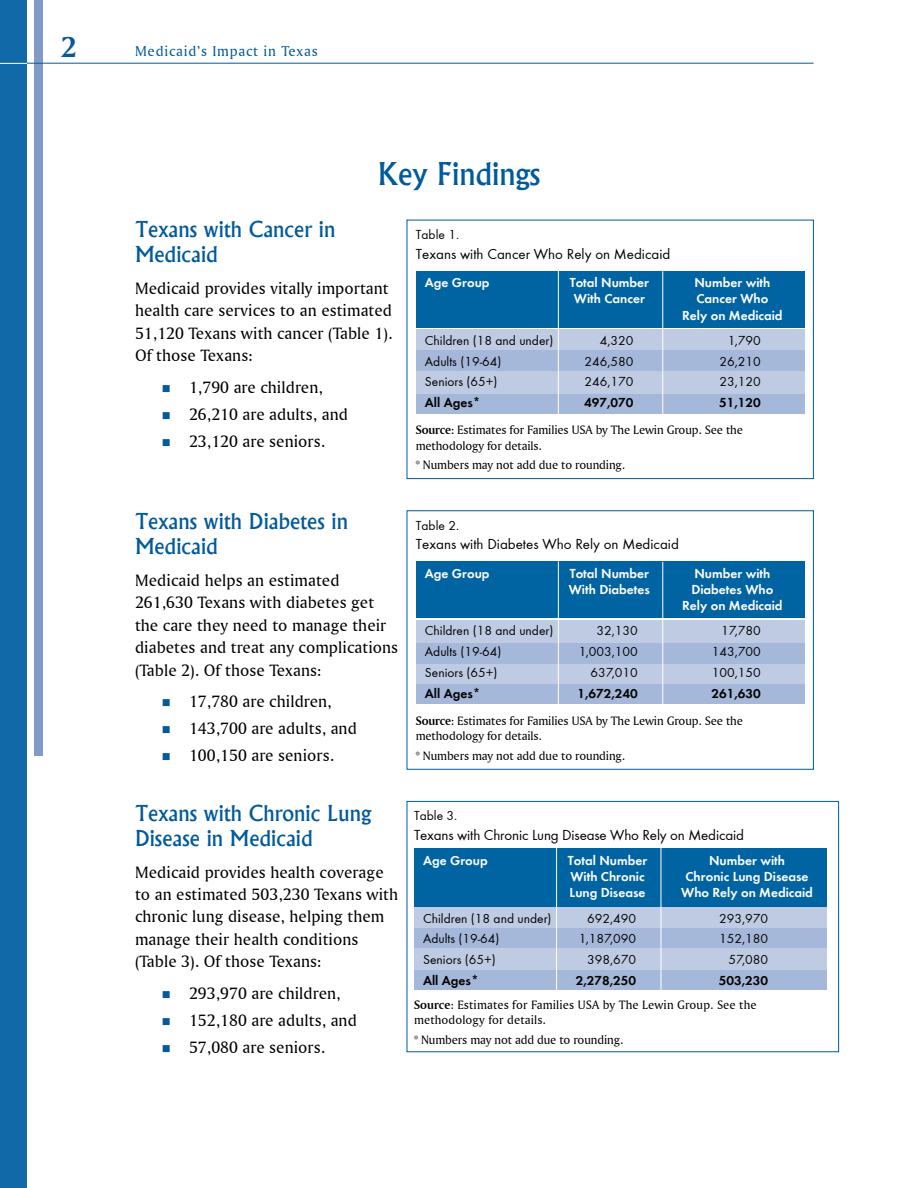
<style>
.page{position:relative;width:918px;height:1188px;background:#fff}
.page>*{position:absolute;margin:0;border:0;box-sizing:border-box;transform-origin:0 0}
.t1{font:500 30px "Albertus";color:#005a9c}
.t2{font:30px "Amerigo BT Bold A";color:#005a9c}
.t3{font:500 21px/25.2px "Albertus";letter-spacing:.005em;color:#005a9c}
.t4{font:17.25px/22.5px "Amerigo BT Roman A";letter-spacing:.005em;color:#000}
.t5{font:15px "Function";color:#000}
.t6{font:15px "Amerigo BT Roman A";letter-spacing:.05em;color:#005a9c}
.t7{font:13.5px "Function";color:#000}
.t8{font:700 13.5px/16.2px "Function";color:#fff;text-align:center}
.t9{font:700 13.5px "Function";color:#000}
.t10{font:12.75px/15.3px "Amerigo BT Roman A";letter-spacing:-.01em;color:#000}
.t11{font:12.75px/15.3px "Amerigo BT Roman A";letter-spacing:.01em;color:#000}
.s1{font-family:"Amerigo BT Bold A"}
</style>
<div class="page">
<div style="left:34px;top:0;width:10px;height:756px;background:#809bc6"></div>
<div style="left:0;top:0;width:27px;height:1188px;background:#1169a7"></div>
<svg style="left:0;top:63px;width:27px;height:1px"></svg>
<hr style="left:27px;top:63px;width:787px;height:1px;background:#005a9c">
<div style="left:416px;top:620px;width:388px;height:82px;background:#bfcbe3"></div>
<div style="left:416px;top:561px;width:388px;height:57px;background:#0064a3"></div>
<div style="left:416px;top:643px;width:388px;height:20px;background:#a5b8d9"></div>
<div style="left:416px;top:685px;width:388px;height:19px;background:#a5b8d9"></div>
<hr style="left:558px;top:561px;width:1px;height:154px;background:#fff">
<hr style="left:662px;top:562px;width:1px;height:156px;background:#fff">
<div style="left:414px;top:907px;width:412px;height:79px;background:#bfcbe3"></div>
<div style="left:414px;top:848px;width:412px;height:59px;background:#0064a3"></div>
<div style="left:414px;top:929px;width:412px;height:19px;background:#a5b8d9"></div>
<div style="left:414px;top:970px;width:412px;height:20px;background:#a5b8d9"></div>
<hr style="left:556px;top:845px;width:1px;height:154px;background:#fff">
<hr style="left:661px;top:846px;width:1px;height:156px;background:#fff">
<div style="left:407px;top:801px;width:432px;height:251px;border:1px solid #005a9c"></div>
<div style="left:416px;top:329px;width:388px;height:83px;background:#bfcbe3"></div>
<div style="left:416px;top:271px;width:388px;height:57px;background:#0064a3"></div>
<div style="left:416px;top:351px;width:388px;height:20px;background:#a5b8d9"></div>
<div style="left:416px;top:394px;width:388px;height:19px;background:#a5b8d9"></div>
<hr style="left:558px;top:271px;width:1px;height:154px;background:#fff">
<hr style="left:662px;top:271px;width:1px;height:156px;background:#fff">
<div style="left:407px;top:220px;width:407px;height:259px;border:1px solid #005a9c"></div>
<h1 class="t2" style="left:61px;top:29px;width:17px">2</h1>
<p class="t6" style="left:135px;top:42px;width:184px">Medicaid’s Impact in Texas</p>
<h1 class="t1" style="left:378px;top:155px;width:164px">Key Findings</h1>
<p class="t7" style="left:416px;top:227px;width:45px">Table 1.</p>
<p class="t5" style="left:416px;top:245px;width:256px">Texans with Cancer Who Rely on Medicaid</p>
<p class="t3" style="left:135px;top:217px;width:202px">Texans with Cancer in<br>Medicaid</p>
<p class="t4" style="left:135px;top:276px;width:259px">Medicaid provides vitally important health care services to an estimated<br>51,120 Texans with cancer (Table 1).<br>Of those Texans:</p>
<p class="t4" style="left:189px;top:373px;width:160px;line-height:27px">1,790 are children,<br>26,210 are adults, and<br>23,120 are seniors.</p>
<p class="t8" style="left:425px;top:275px;width:66px">Age Group</p>
<p class="t8" style="left:570px;top:275px;width:81px">Total Number</p>
<p class="t8" style="left:694px;top:275px;width:77px">Number with</p>
<p class="t8" style="left:574px;top:291px;width:73px">With Cancer</p>
<p class="t8" style="left:682px;top:291px;width:102px">Cancer Who<br>Rely on Medicaid</p>
<p class="t7" style="left:425px;top:333px;width:130px">Children (18 and under)</p>
<p class="t7" style="left:600px;top:333px;width:35px">4,320</p>
<p class="t7" style="left:728px;top:333px;width:34px">1,790</p>
<p class="t7" style="left:425px;top:353px;width:78px">Adults (19-64)</p>
<p class="t7" style="left:584px;top:353px;width:50px">246,580</p>
<p class="t7" style="left:720px;top:353px;width:43px">26,210</p>
<p class="t7" style="left:425px;top:374px;width:74px">Seniors (65+)</p>
<p class="t7" style="left:584px;top:374px;width:50px">246,170</p>
<p class="t7" style="left:720px;top:374px;width:43px">23,120</p>
<p class="t9" style="left:425px;top:394px;width:57px">All Ages*</p>
<p class="t9" style="left:584px;top:394px;width:51px">497,070</p>
<p class="t9" style="left:719px;top:394px;width:43px">51,120</p>
<p class="t10" style="left:416px;top:422px;width:329px"><span class="s1">Source</span>: Estimates for Families USA by The Lewin Group. See the methodology for details.</p>
<p class="t10" style="left:416px;top:457px;width:211px">* Numbers may not add due to rounding.</p>
<p class="t3" style="left:135px;top:509px;width:214px">Texans with Diabetes in<br>Medicaid</p>
<p class="t4" style="left:135px;top:568px;width:265px">Medicaid helps an estimated<br>261,630 Texans with diabetes get the care they need to manage their diabetes and treat any complications (Table 2). Of those Texans:</p>
<p class="t4" style="left:189px;top:688px;width:169px;line-height:27px">17,780 are children,<br>143,700 are adults, and<br>100,150 are seniors.</p>
<p class="t3" style="left:135px;top:800px;width:238px">Texans with Chronic Lung<br>Disease in Medicaid</p>
<p class="t4" style="left:135px;top:860px;width:265px">Medicaid provides health coverage to an estimated 503,230 Texans with chronic lung disease, helping them manage their health conditions (Table 3). Of those Texans:</p>
<p class="t4" style="left:189px;top:979px;width:169px;line-height:27px">293,970 are children,<br>152,180 are adults, and<br>57,080 are seniors.</p>
<p class="t7" style="left:416px;top:518px;width:45px">Table 2.</p>
<p class="t5" style="left:416px;top:536px;width:265px">Texans with Diabetes Who Rely on Medicaid</p>
<p class="t8" style="left:425px;top:565px;width:66px">Age Group</p>
<p class="t8" style="left:570px;top:565px;width:81px">Total Number</p>
<p class="t8" style="left:694px;top:565px;width:77px">Number with</p>
<p class="t8" style="left:569px;top:581px;width:83px">With Diabetes</p>
<p class="t8" style="left:682px;top:581px;width:102px">Diabetes Who<br>Rely on Medicaid</p>
<p class="t7" style="left:425px;top:623px;width:130px">Children (18 and under)</p>
<p class="t7" style="left:597px;top:623px;width:43px">32,130</p>
<p class="t7" style="left:721px;top:623px;width:41px">17,780</p>
<p class="t7" style="left:425px;top:644px;width:78px">Adults (19-64)</p>
<p class="t7" style="left:579px;top:644px;width:61px">1,003,100</p>
<p class="t7" style="left:712px;top:644px;width:50px">143,700</p>
<p class="t7" style="left:425px;top:665px;width:74px">Seniors (65+)</p>
<p class="t7" style="left:591px;top:665px;width:49px">637,010</p>
<p class="t7" style="left:712px;top:665px;width:50px">100,150</p>
<p class="t9" style="left:425px;top:685px;width:57px">All Ages*</p>
<p class="t9" style="left:578px;top:685px;width:62px">1,672,240</p>
<p class="t9" style="left:712px;top:685px;width:51px">261,630</p>
<p class="t10" style="left:416px;top:713px;width:329px"><span class="s1">Source</span>: Estimates for Families USA by The Lewin Group. See the methodology for details.</p>
<p class="t10" style="left:416px;top:748px;width:211px">* Numbers may not add due to rounding.</p>
<p class="t7" style="left:414px;top:808px;width:45px">Table 3.</p>
<p class="t5" style="left:414px;top:826px;width:331px">Texans with Chronic Lung Disease Who Rely on Medicaid</p>
<p class="t8" style="left:423px;top:852px;width:66px">Age Group</p>
<p class="t8" style="left:568px;top:852px;width:81px">Total Number</p>
<p class="t8" style="left:709px;top:852px;width:77px">Number with</p>
<p class="t8" style="left:570px;top:868px;width:76px">With Chronic</p>
<p class="t8" style="left:686px;top:868px;width:125px">Chronic Lung Disease</p>
<p class="t8" style="left:570px;top:885px;width:77px">Lung Disease</p>
<p class="t8" style="left:681px;top:885px;width:133px">Who Rely on Medicaid</p>
<p class="t7" style="left:423px;top:910px;width:130px">Children (18 and under)</p>
<p class="t7" style="left:587px;top:910px;width:50px">692,490</p>
<p class="t7" style="left:719px;top:910px;width:50px">293,970</p>
<p class="t7" style="left:423px;top:931px;width:78px">Adults (19-64)</p>
<p class="t7" style="left:579px;top:931px;width:59px">1,187,090</p>
<p class="t7" style="left:719px;top:931px;width:50px">152,180</p>
<p class="t7" style="left:423px;top:952px;width:74px">Seniors (65+)</p>
<p class="t7" style="left:587px;top:952px;width:50px">398,670</p>
<p class="t7" style="left:728px;top:952px;width:41px">57,080</p>
<p class="t9" style="left:423px;top:972px;width:57px">All Ages*</p>
<p class="t9" style="left:576px;top:972px;width:62px">2,278,250</p>
<p class="t9" style="left:719px;top:972px;width:51px">503,230</p>
<p class="t11" style="left:414px;top:997px;width:344px"><span class="s1">Source</span>: Estimates for Families USA by The Lewin Group. See the methodology for details.</p>
<p class="t10" style="left:414px;top:1032px;width:211px">* Numbers may not add due to rounding.</p>
</div>
